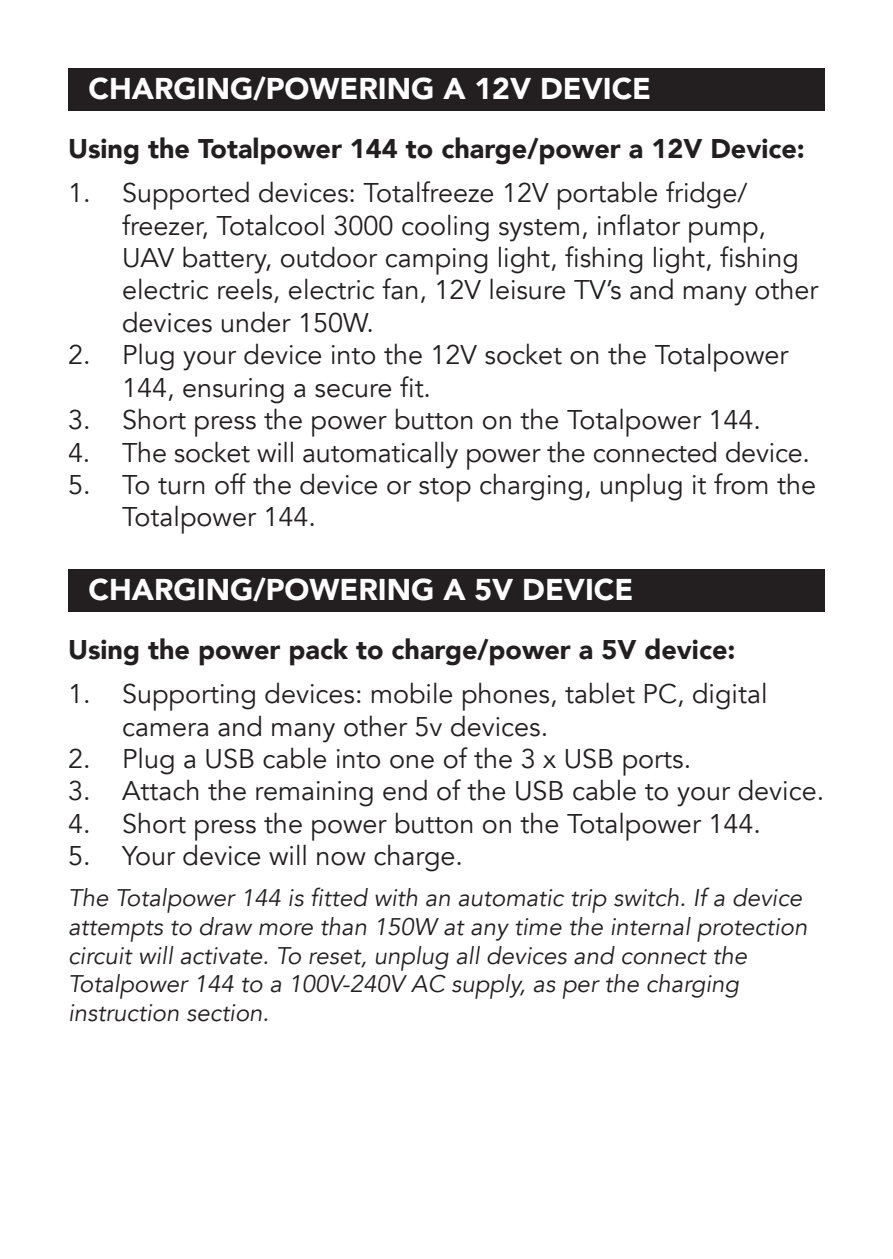
<style>
.page{position:relative;width:893px;height:1259px;background:#fff}
.page>*{position:absolute;margin:0;border:0;box-sizing:border-box;transform-origin:0 0}
.t1{font:900 30px "Avenir";color:#fff}
.t2{font:27px/32.4px "Avenir";color:#231f20}
.t3{font:900 27px "Avenir";color:#231f20}
.t4{font:italic 24px/28.8px "Avenir";color:#231f20}
</style>
<div class="page">
<div style="left:68px;top:68px;width:757px;height:43px;background:#231f20"></div>
<div style="left:68px;top:569px;width:757px;height:42px;background:#231f20"></div>
<p class="t1" style="left:88px;top:63px;width:564px">CHARGING/POWERING A 12V DEVICE</p>
<p class="t3" style="left:68px;top:125px;width:738px">Using the Totalpower 144 to charge/power a 12V Device:</p>
<p class="t2" style="left:122px;top:177px;width:698px;text-indent:-54px">1. Supported devices: Totalfreeze 12V portable fridge/ freezer, Totalcool 3000 cooling system, inflator pump, UAV battery, outdoor camping light, fishing light, fishing electric reels, electric fan, 12V leisure TV’s and many other devices under 150W.</p>
<p class="t2" style="left:122px;top:339px;width:668px;text-indent:-54px">2. Plug your device into the 12V socket on the Totalpower<br>144, ensuring a secure fit.</p>
<p class="t2" style="left:68px;top:404px;width:694px">3. Short press the power button on the Totalpower 144.</p>
<p class="t2" style="left:68px;top:436px;width:743px">4. The socket will automatically power the connected device.</p>
<p class="t2" style="left:122px;top:469px;width:695px;text-indent:-54px">5. To turn off the device or stop charging, unplug it from the<br>Totalpower 144.</p>
<p class="t1" style="left:88px;top:564px;width:546px">CHARGING/POWERING A 5V DEVICE</p>
<p class="t3" style="left:68px;top:626px;width:669px">Using the power pack to charge/power a 5V device:</p>
<p class="t2" style="left:122px;top:678px;width:647px;text-indent:-54px">1. Supporting devices: mobile phones, tablet PC, digital camera and many other 5v devices.</p>
<p class="t2" style="left:68px;top:743px;width:625px">2. Plug a USB cable into one of the 3 x USB ports.</p>
<p class="t2" style="left:68px;top:775px;width:758px">3. Attach the remaining end of the USB cable to your device.</p>
<p class="t2" style="left:68px;top:807px;width:694px">4. Short press the power button on the Totalpower 144.</p>
<p class="t2" style="left:68px;top:840px;width:397px">5. Your device will now charge.</p>
<p class="t4" style="left:68px;top:883px;width:741px">The Totalpower 144 is fitted with an automatic trip switch. If a device attempts to draw more than 150W at any time the internal protection circuit will activate. To reset, unplug all devices and connect the Totalpower 144 to a 100V-240V AC supply, as per the charging instruction section.</p>
</div>
